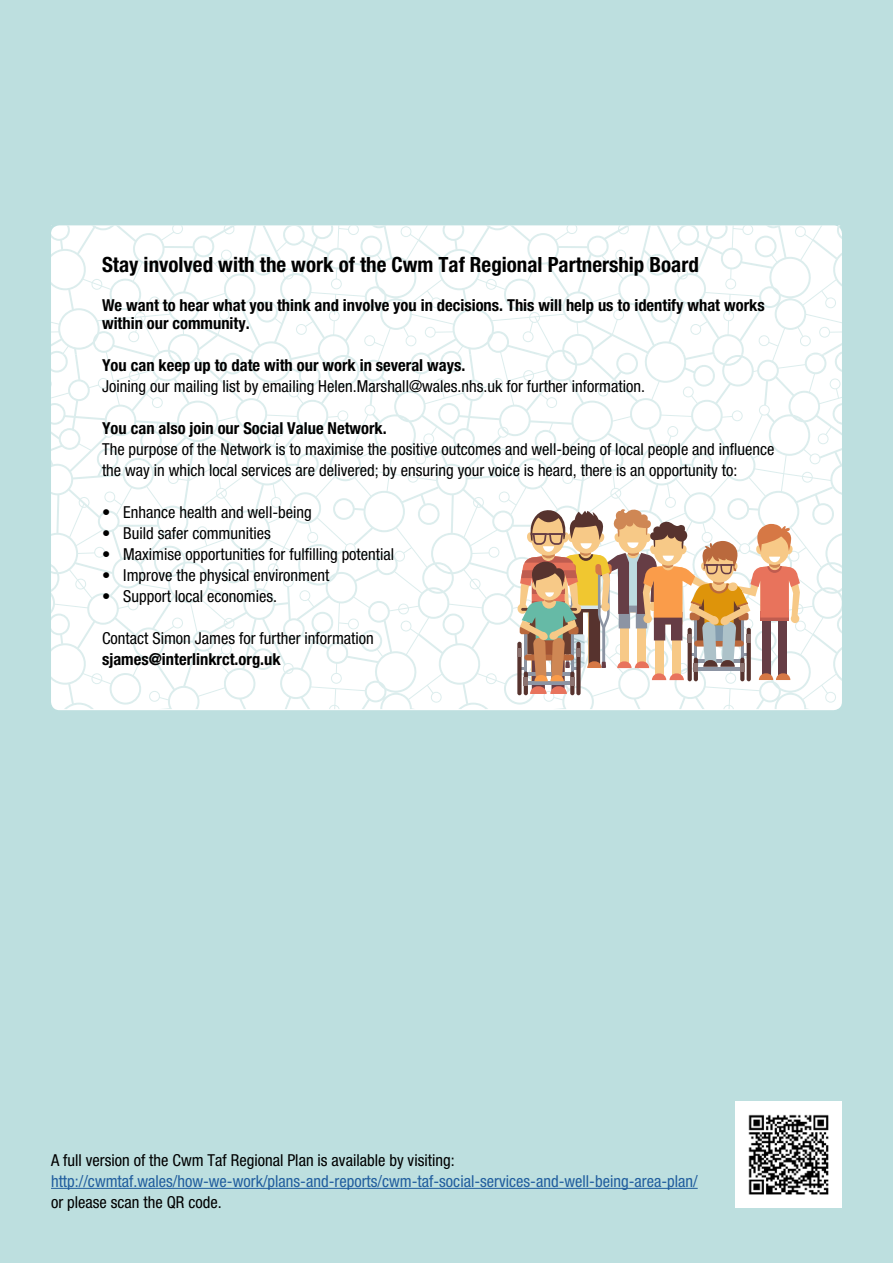
<style>
.page{position:relative;width:893px;height:1263px;background:#bddfdf}
.page>*{position:absolute;margin:0;border:0;box-sizing:border-box;transform-origin:0 0}
.t1{font:700 condensed 21px "Helvetica Neue";color:#000}
.t2{font:condensed 16.5px/21px "Helvetica Neue";color:#000}
.t3{font:700 condensed 16.5px/18px "Helvetica Neue";color:#000}
.t4{font:condensed 16.5px/21px "Helvetica Neue";color:#215e9e}
.s1{font-weight:700}
.s2{color:#000}
</style>
<div class="page">
<svg style="left:51px;top:532px;width:79px;height:177px"></svg>
<svg style="left:51px;top:225px;width:79px;height:130px"></svg>
<svg style="left:130px;top:532px;width:389px;height:177px"></svg>
<svg style="left:51px;top:355px;width:468px;height:177px"></svg>
<svg style="left:130px;top:225px;width:389px;height:130px"></svg>
<svg style="left:517px;top:603px;width:11px;height:11px"></svg>
<div style="left:517px;top:642px;width:5px;height:53px;background:#57332e;border-radius:2px"></div>
<div style="left:517px;top:648px;width:5px;height:9px;background:#8c7370"></div>
<svg style="left:519px;top:225px;width:323px;height:484px"></svg>
<hr style="left:51px;top:1188px;width:647px;height:1px;background:#215e9e">
<img style="left:736px;top:1101px;width:106px;height:107px">
<p class="t1" style="left:102px;top:251px;width:598px">Stay involved with the work of the Cwm Taf Regional Partnership Board</p>
<p class="t3" style="left:102px;top:296px;width:664px">We want to hear what you think and involve you in decisions. This will help us to identify what works within our community.</p>
<p class="t3" style="left:102px;top:356px;width:365px">You can keep up to date with our work in several ways.</p>
<p class="t2" style="left:102px;top:375px;width:545px">Joining our mailing list by emailing Helen.Marshall@wales.nhs.uk for further information.</p>
<p class="t3" style="left:102px;top:419px;width:286px">You can also join our Social Value Network.</p>
<p class="t2" style="left:102px;top:438px;width:674px">The purpose of the Network is to maximise the positive outcomes and well-being of local people and influence the way in which local services are delivered; by ensuring your voice is heard, there is an opportunity to:</p>
<p class="t2" style="left:102px;top:501px;width:211px">• Enhance health and well-being</p>
<p class="t2" style="left:102px;top:522px;width:170px">• Build safer communities</p>
<p class="t2" style="left:102px;top:543px;width:294px">• Maximise opportunities for fulfilling potential</p>
<p class="t2" style="left:102px;top:564px;width:229px">• Improve the physical environment</p>
<p class="t2" style="left:102px;top:585px;width:177px">• Support local economies.</p>
<p class="t2" style="left:102px;top:627px;width:273px">Contact Simon James for further information <span class="s1">sjames@interlinkrct.org.uk</span></p>
<p class="t4" style="left:51px;top:1149px;width:648px"><span class="s2">A full version of the Cwm Taf Regional Plan is available by visiting: </span>http://cwmtaf.wales/how-we-work/plans-and-reports/cwm-taf-social-services-and-well-being-area-plan/ <span class="s2">or please scan the QR code.</span></p>
</div>
